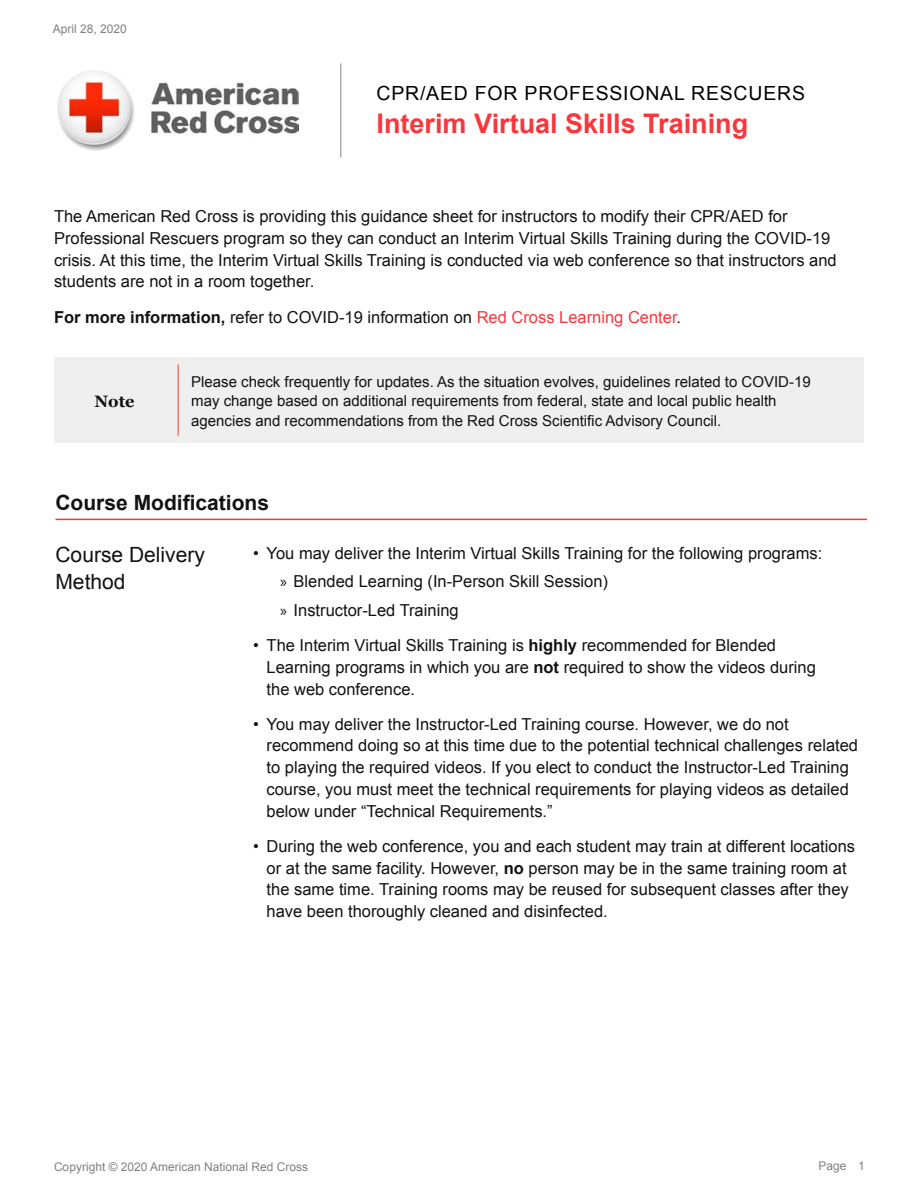
<style>
.page{position:relative;width:918px;height:1188px;background:#fff}
.page>*{position:absolute;margin:0;border:0;box-sizing:border-box;transform-origin:0 0}
.t1{font:700 27px "Arial";color:#f8373d}
.t2{font:21px/27px "Arial";color:#121212}
.t3{font:700 21px "Arial";color:#121212}
.t4{font:19.5px "Arial";letter-spacing:.04em;color:#000}
.t5{font:16.5px/21.8px "Arial";color:#121212}
.t6{font:700 16.5px "Georgia";color:#121212}
.t7{font:15px/19.5px "Arial";color:#121212}
.t8{font:12px "Arial";color:#808183}
.s1{font-style:inherit}
.s2{font-weight:700}
.s3{color:#f8373d}
.s4{font-family:"Myriad Pro"}
</style>
<div class="page">
<img style="left:58px;top:71px;width:241px;height:80px">
<hr style="left:340px;top:63px;width:1px;height:94px;background:#808183">
<hr style="left:56px;top:519px;width:197px;height:1px;background:#f8373d">
<hr style="left:253px;top:519px;width:614px;height:1px;background:#f8373d">
<div style="left:54px;top:358px;width:810px;height:85px;background:#efefef"></div>
<hr style="left:178px;top:364px;width:1px;height:72px;background:#f8373d">
<p class="t8" style="left:53px;top:21px;width:76px">April 2<span class="s1">8</span>, 2020</p>
<p class="t4" style="left:377px;top:80px;width:430px">CPR/AED FOR PROFESSIONAL RESCUERS</p>
<h1 class="t1" style="left:377px;top:106px;width:373px">Interim Virtual Skills Training</h1>
<p class="t5" style="left:54px;top:206px;width:784px">The American Red Cross is providing this guidance sheet for instructors to modify their CPR/AED for Professional Rescuers program so they can conduct an Interim Virtual Skills Training during the COVID-19 crisis. At this time, the Interim Virtual Skills Training is conducted via web conference so that instructors and students are not in a room together.</p>
<p class="t5" style="left:54px;top:306px;width:629px"><span class="s2">For more information,</span> refer to COVID-19 information on <span class="s3">Red Cross Learning Center</span>.</p>
<p class="t6" style="left:94px;top:389px;width:42px">Note</p>
<p class="t7" style="left:191px;top:372px;width:621px">Please check frequently for updates. As the situation evolves, guidelines related to COVID-19 may change based on additional requirements from federal, state and local public health agencies and recommendations from the Red Cross Scientific Advisory Council.</p>
<p class="t3" style="left:56px;top:489px;width:215px">Course Modifications</p>
<p class="t2" style="left:56px;top:541px;width:151px">Course Delivery<br>Method</p>
<p class="t5" style="left:280px;top:539px;width:544px;line-height:28.5px;text-indent:-27px">• You may deliver the Interim Virtual Skills Training for the following programs: <span class="s4">»</span> Blended Learning (In-Person Skill Session)<br><span class="s4">»</span> Instructor-Led Training</p>
<p class="t5" style="left:267px;top:635px;width:551px;text-indent:-13px">• The Interim Virtual Skills Training is <span class="s2">highly</span> recommended for Blended<br>Learning programs in which you are <span class="s2">not</span> required to show the videos during the web conference.</p>
<p class="t5" style="left:267px;top:713px;width:593px;text-indent:-13px">• You may deliver the Instructor-Led Training course. However, we do not recommend doing so at this time due to the potential technical challenges related to playing the required videos. If you elect to conduct the Instructor-Led Training course, you must meet the technical requirements for playing videos as detailed below under “Technical Requirements.”</p>
<p class="t5" style="left:267px;top:835px;width:590px;text-indent:-13px">• During the web conference, you and each student may train at different locations or at the same facility. However, <span class="s2">no</span> person may be in the same training room at the same time. Training rooms may be reused for subsequent classes after they have been thoroughly cleaned and disinfected.</p>
<p class="t8" style="left:54px;top:1159px;width:256px">Copyright © 2020 American National Red Cross</p>
<p class="t8" style="left:818px;top:1158px;width:48px">Page 1</p>
</div>
